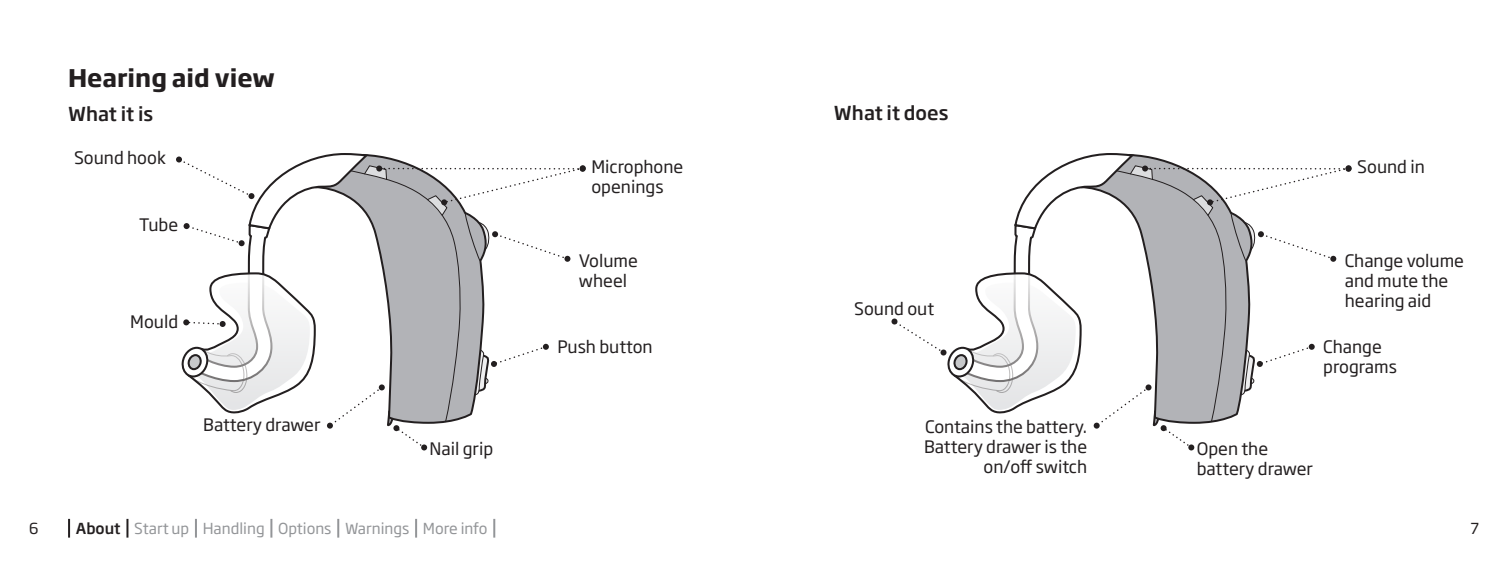
<style>
.page{position:relative;width:1509px;height:562px;background:#fff}
.page>*{position:absolute;margin:0;border:0;box-sizing:border-box;transform-origin:0 0}
.t1{font:700 24px "Soho Gothic Pro";color:#231f20}
.t2{font:500 19px "Soho Gothic Pro";color:#231f20}
.t3{font:17px/20px "Soho Gothic Pro";color:#231f20}
.t4{font:15px "Soho Gothic Pro";color:#939598}
.t5{font:15px "Soho Gothic Pro";color:#231f20}
.s1{font-weight:500;color:#231f20}
</style>
<div class="page">
<svg style="left:176px;top:153px;width:409px;height:297px"></svg>
<svg style="left:891px;top:153px;width:460px;height:297px"></svg>
<svg style="left:68px;top:518px;width:2px;height:19px"></svg>
<svg style="left:126px;top:518px;width:2px;height:19px"></svg>
<svg style="left:195px;top:518px;width:2px;height:19px"></svg>
<svg style="left:270px;top:518px;width:2px;height:19px"></svg>
<svg style="left:337px;top:518px;width:2px;height:19px"></svg>
<svg style="left:415px;top:518px;width:2px;height:19px"></svg>
<svg style="left:493px;top:518px;width:2px;height:19px"></svg>
<h1 class="t1" style="left:68px;top:59px;width:208px">Hearing aid view</h1>
<p class="t2" style="left:68px;top:99px;width:87px">What it is</p>
<p class="t2" style="left:833px;top:98px;width:116px">What it does</p>
<p class="t3" style="left:74px;top:147px;width:93px">Sound hook</p>
<p class="t3" style="left:139px;top:213px;width:41px">Tube</p>
<p class="t3" style="left:130px;top:311px;width:49px">Mould</p>
<p class="t3" style="left:591px;top:156px;width:94px">Microphone openings</p>
<p class="t3" style="left:1356px;top:156px;width:69px">Sound in</p>
<p class="t3" style="left:579px;top:249px;width:60px">Volume wheel</p>
<p class="t3" style="left:1344px;top:249px;width:121px">Change volume and mute the hearing aid</p>
<p class="t3" style="left:854px;top:297px;width:81px">Sound out</p>
<p class="t3" style="left:557px;top:336px;width:97px">Push button</p>
<p class="t3" style="left:1322px;top:336px;width:75px">Change programs</p>
<p class="t3" style="left:203px;top:414px;width:119px">Battery drawer</p>
<p class="t3" style="left:923px;top:415px;width:165px;text-align:right">Contains the battery.<br>Battery drawer is the on/off switch</p>
<p class="t3" style="left:429px;top:437px;width:65px">Nail grip</p>
<p class="t3" style="left:1196px;top:437px;width:118px">Open the battery drawer</p>
<p class="t5" style="left:29px;top:516px;width:11px">6</p>
<p class="t4" style="left:76px;top:516px;width:413px"><span class="s1">About</span> Start up Handling Options Warnings More info</p>
<p class="t5" style="left:1470px;top:516px;width:10px">7</p>
</div>
